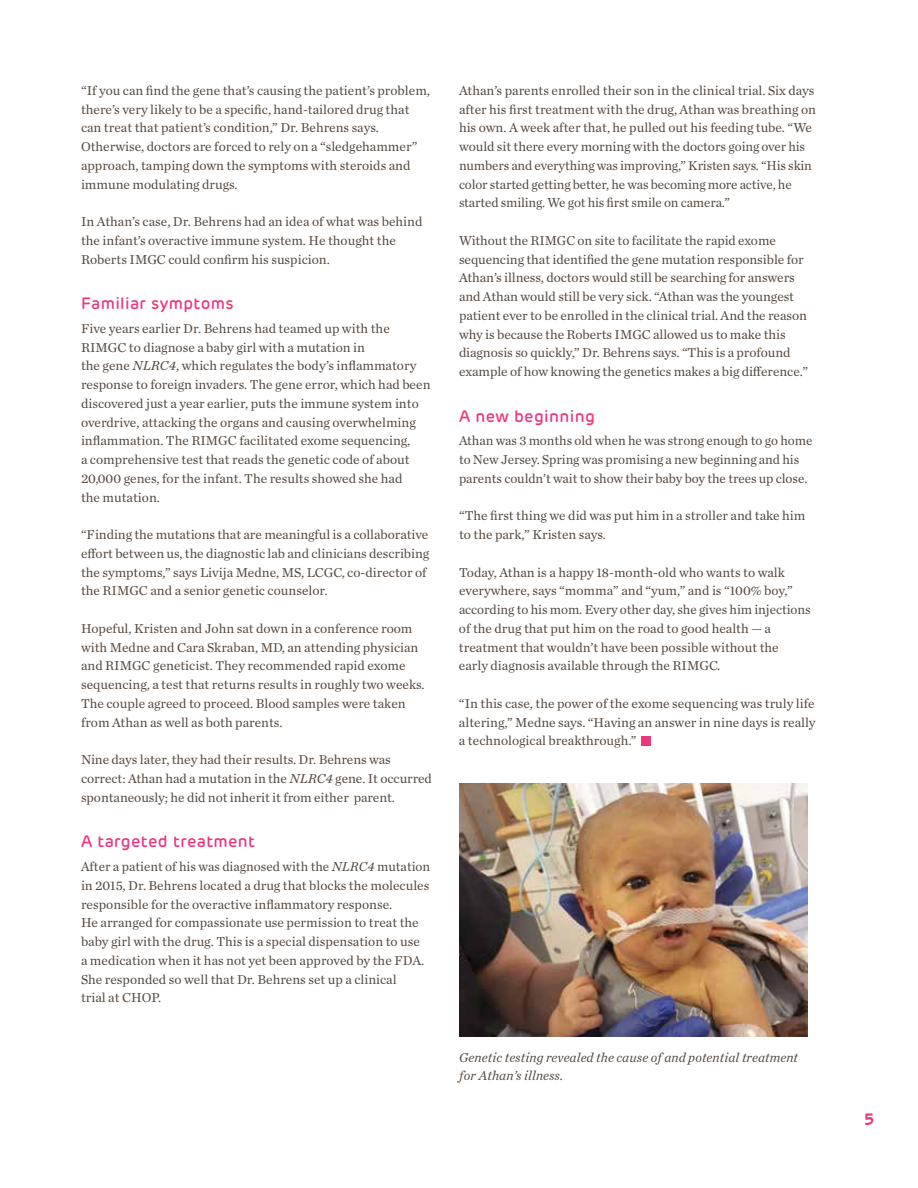
<style>
.page{position:relative;width:918px;height:1188px;background:#fff}
.page>*{position:absolute;margin:0;border:0;box-sizing:border-box;transform-origin:0 0}
.t1{font:500 16.5px "Rubrik";letter-spacing:.02em;color:#ee3780}
.t2{font:600 16.5px "Rubrik";color:#ee3780}
.t3{font:13.5px/18.8px "Chronicle Text G1";color:#56483d}
.t4{font:italic 13.5px/18px "Chronicle Text G1";letter-spacing:.005em;color:#56483d}
.s1{font-style:italic}
</style>
<div class="page">
<img style="left:459px;top:783px;width:348px;height:254px">
<div style="left:642px;top:736px;width:9px;height:9px;background:#ee3780"></div>
<p class="t3" style="left:81px;top:80px;width:351px">“If you can find the gene that’s causing the patient’s problem, there’s very likely to be a specific, hand-tailored drug that can treat that patient’s condition,” Dr. Behrens says.<br>Otherwise, doctors are forced to rely on a “sledgehammer” approach, tamping down the symptoms with steroids and immune modulating drugs.</p>
<p class="t3" style="left:81px;top:211px;width:343px">In Athan’s case, Dr. Behrens had an idea of what was behind the infant’s overactive immune system. He thought the<br>Roberts IMGC could confirm his suspicion.</p>
<p class="t1" style="left:81px;top:293px;width:154px">Familiar symptoms</p>
<p class="t3" style="left:81px;top:318px;width:351px">Five years earlier Dr. Behrens had teamed up with the RIMGC to diagnose a baby girl with a mutation in<br>the gene <span class="s1">NLRC4</span>, which regulates the body’s inflammatory response to foreign invaders. The gene error, which had been discovered just a year earlier, puts the immune system into overdrive, attacking the organs and causing overwhelming inflammation. The RIMGC facilitated exome sequencing,<br>a comprehensive test that reads the genetic code of about 20,000 genes, for the infant. The results showed she had<br>the mutation.</p>
<p class="t3" style="left:81px;top:525px;width:350px">“Finding the mutations that are meaningful is a collaborative effort between us, the diagnostic lab and clinicians describing the symptoms,” says Livija Medne, MS, LCGC, co-director of the RIMGC and a senior genetic counselor.</p>
<p class="t3" style="left:81px;top:618px;width:345px">Hopeful, Kristen and John sat down in a conference room with Medne and Cara Skraban, MD, an attending physician and RIMGC geneticist. They recommended rapid exome sequencing, a test that returns results in roughly two weeks.<br>The couple agreed to proceed. Blood samples were taken from Athan as well as both parents.</p>
<p class="t3" style="left:81px;top:750px;width:352px">Nine days later, they had their results. Dr. Behrens was correct: Athan had a mutation in the <span class="s1">NLRC4</span> gene. It occurred spontaneously; he did not inherit it from either parent.</p>
<p class="t1" style="left:81px;top:831px;width:176px">A targeted treatment</p>
<p class="t3" style="left:81px;top:856px;width:351px">After a patient of his was diagnosed with the <span class="s1">NLRC4</span> mutation in 2015, Dr. Behrens located a drug that blocks the molecules responsible for the overactive inflammatory response.<br>He arranged for compassionate use permission to treat the baby girl with the drug. This is a special dispensation to use<br>a medication when it has not yet been approved by the FDA.<br>She responded so well that Dr. Behrens set up a clinical<br>trial at CHOP.</p>
<p class="t3" style="left:459px;top:80px;width:359px">Athan’s parents enrolled their son in the clinical trial. Six days after his first treatment with the drug, Athan was breathing on his own. A week after that, he pulled out his feeding tube. “We would sit there every morning with the doctors going over his numbers and everything was improving,” Kristen says. “His skin color started getting better, he was becoming more active, he started smiling. We got his first smile on camera.”</p>
<p class="t3" style="left:459px;top:230px;width:351px">Without the RIMGC on site to facilitate the rapid exome sequencing that identified the gene mutation responsible for Athan’s illness, doctors would still be searching for answers and Athan would still be very sick. “Athan was the youngest patient ever to be enrolled in the clinical trial. And the reason why is because the Roberts IMGC allowed us to make this diagnosis so quickly,” Dr. Behrens says. “This is a profound example of how knowing the genetics makes a big difference.”</p>
<p class="t1" style="left:459px;top:405px;width:137px">A new beginning</p>
<p class="t3" style="left:459px;top:431px;width:355px">Athan was 3 months old when he was strong enough to go home to New Jersey. Spring was promising a new beginning and his parents couldn’t wait to show their baby boy the trees up close.</p>
<p class="t3" style="left:459px;top:506px;width:348px">“The first thing we did was put him in a stroller and take him to the park,” Kristen says.</p>
<p class="t3" style="left:459px;top:562px;width:353px">Today, Athan is a happy 18-month-old who wants to walk everywhere, says “momma” and “yum,” and is “100% boy,” according to his mom. Every other day, she gives him injections of the drug that put him on the road to good health — a treatment that wouldn’t have been possible without the early diagnosis available through the RIMGC.</p>
<p class="t3" style="left:459px;top:693px;width:358px;text-align:justify">“In this case, the power of the exome sequencing was truly life altering,” Medne says. “Having an answer in nine days is really a technological breakthrough.”</p>
<p class="t4" style="left:459px;top:1048px;width:340px">Genetic testing revealed the cause of and potential treatment for Athan’s illness.</p>
<p class="t2" style="left:864px;top:1108px;width:12px">5</p>
</div>
